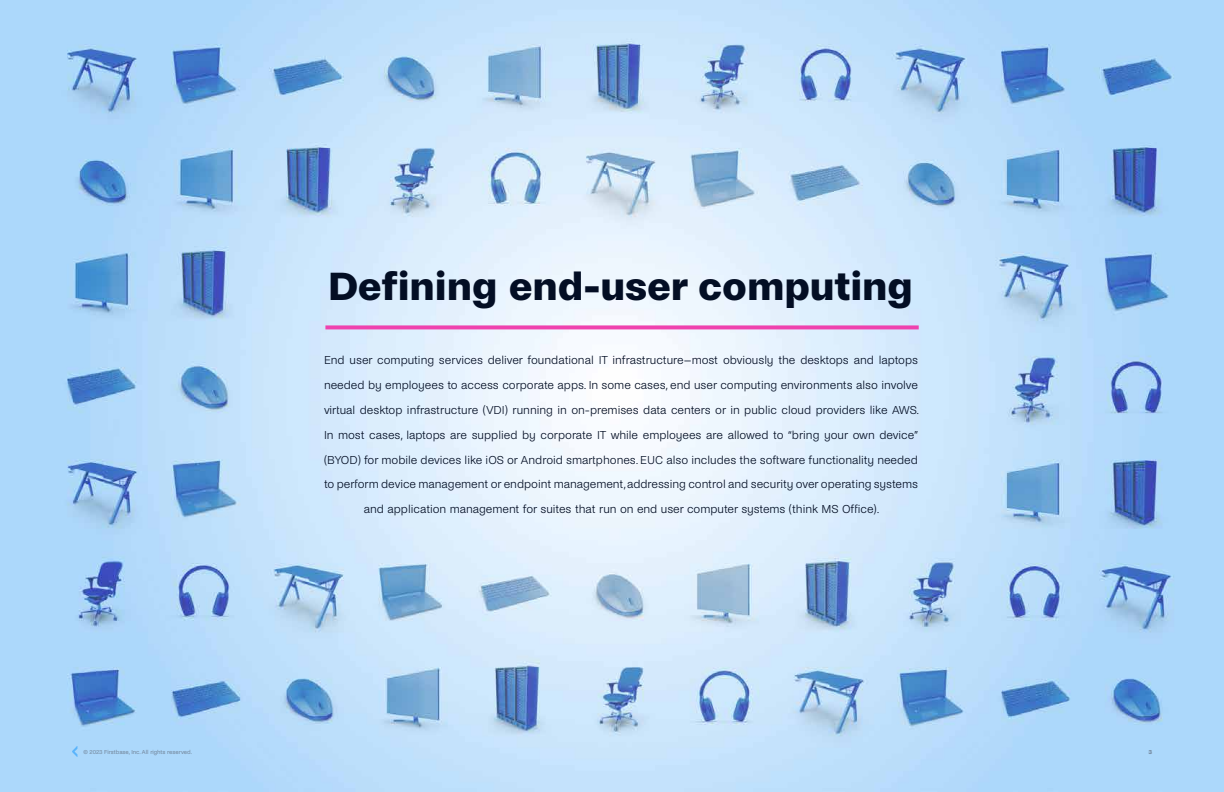
<style>
.page{position:relative;width:1224px;height:792px;background:#fff}
.page>*{position:absolute;margin:0;border:0;box-sizing:border-box;transform-origin:0 0}
.t1{font:700 41px "Noi Grotesk";color:#030e24}
.t2{font:300 12px/24.8px "Noi Grotesk";color:#030e24;text-align:center}
.t3{font:6px "Noi Grotesk";letter-spacing:-.005em;color:#74889d}
.t4{font:700 6px "Noi Grotesk";color:#74889d}
</style>
<div class="page">
<img style="left:0;top:0;width:1224px;height:792px">
<svg style="left:325px;top:325px;width:594px;height:4px;fill:#ef42ae"></svg>
<svg style="left:72px;top:746px;width:5px;height:11px"></svg>
<h1 class="t1" style="left:328px;top:263px;width:586px">Defining end-user computing</h1>
<p class="t2" style="left:324px;top:348px;width:597px">End user computing services deliver foundational IT infrastructure–most obviously the desktops and laptops needed by employees to access corporate apps. In some cases, end user computing environments also involve virtual desktop infrastructure (VDI) running in on-premises data centers or in public cloud providers like AWS.<br>In most cases, laptops are supplied by corporate IT while employees are allowed to “bring your own device” (BYOD) for mobile devices like iOS or Android smartphones. EUC also includes the software functionality needed to perform device management or endpoint management, addressing control and security over operating systems and application management for suites that run on end user computer systems (think MS Office).</p>
<p class="t3" style="left:84px;top:749px;width:110px">© 2023 Firstbase, Inc. All rights reserved.</p>
<p class="t4" style="left:1149px;top:748px;width:5px">3</p>
</div>
